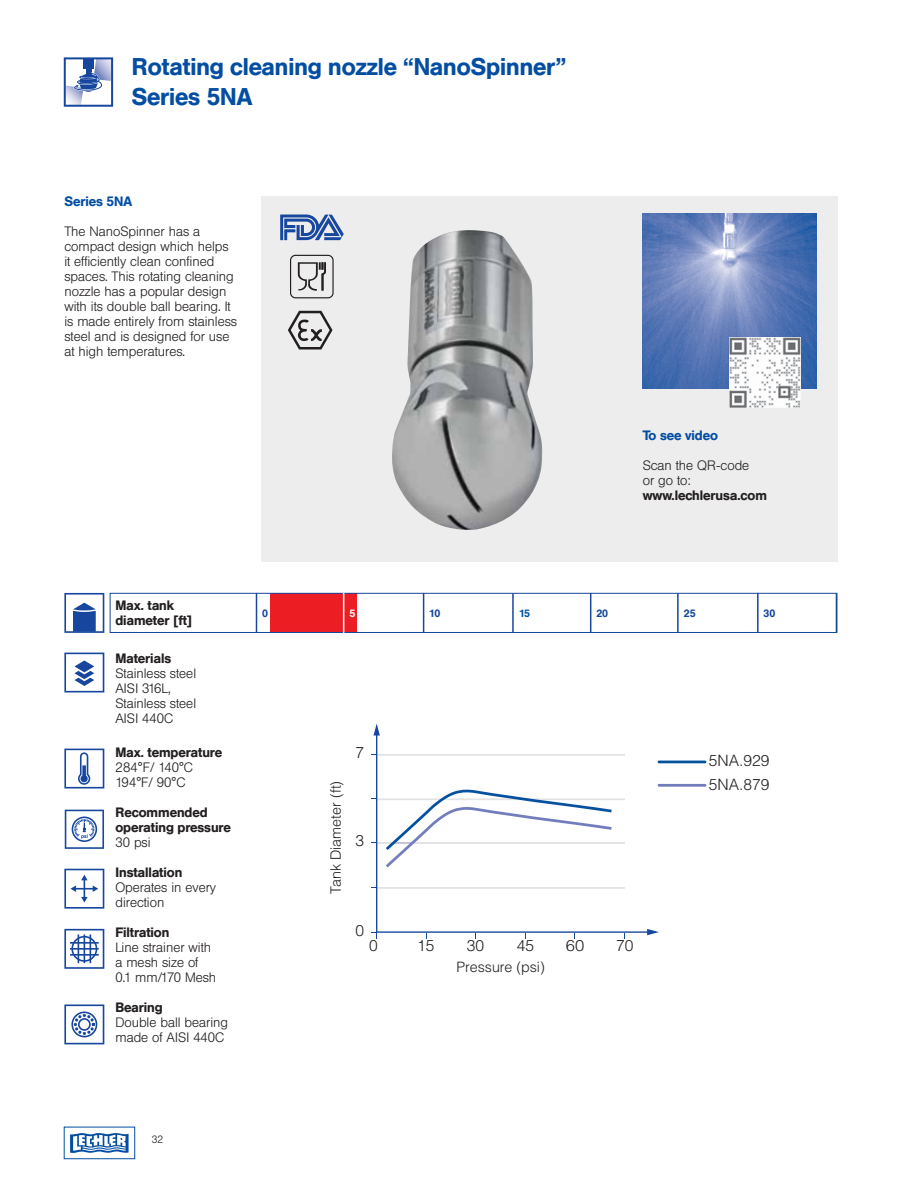
<style>
.page{position:relative;width:918px;height:1188px;background:#fff}
.page>*{position:absolute;margin:0;border:0;box-sizing:border-box;transform-origin:0 0}
.t1{font:500 24px/30px "Helvetica BQ";color:#034ea2}
.t2{font:300 15.6px/23.4px "Helvetica LT Std";color:#231f20}
.t3{font:300 15.6px "Helvetica LT Std";color:#231f20;scale:1.06 1}
.t4{font:300 14.25px "Helvetica LT Std";color:#231f20}
.t5{font:300 13.5px/15px "Helvetica BQ";color:#231f20}
.t6{font:500 13.5px/15px "Helvetica BQ";color:#231f20}
.t7{font:500 13.5px "Helvetica BQ";color:#034ea2}
.t8{font:500 10.5px "Helvetica BQ";color:#17479e}
.t9{font:300 10.5px "Helvetica BQ";color:#231f20}
.t10{font:500 10.5px "Helvetica BQ";color:#00539f}
.t11{font:500 10.5px "Helvetica BQ";color:#fff}
</style>
<div class="page">
<div style="left:64px;top:1127px;width:71px;height:32px;border:1px solid #034ea2"></div>
<svg style="left:70px;top:1133px;width:59px;height:20px"></svg>
<div style="left:262px;top:196px;width:575px;height:366px;background:#ededee"></div>
<img style="left:642px;top:214px;width:174px;height:174px">
<img style="left:392px;top:230px;width:150px;height:300px">
<svg style="left:64px;top:653px;width:40px;height:39px"></svg>
<svg style="left:64px;top:869px;width:40px;height:40px"></svg>
<svg style="left:64px;top:749px;width:40px;height:40px"></svg>
<svg style="left:64px;top:929px;width:40px;height:40px"></svg>
<hr style="left:70px;top:954px;width:29px;height:2px;background:#16469e">
<hr style="left:70px;top:948px;width:29px;height:2px;background:#16469e">
<hr style="left:70px;top:942px;width:29px;height:2px;background:#16469e">
<svg style="left:65px;top:810px;width:39px;height:39px"></svg>
<svg style="left:64px;top:1005px;width:40px;height:39px"></svg>
<div style="left:71px;top:1012px;width:26px;height:25px;border:2px solid #16469e;border-radius:50%"></div>
<div style="left:78px;top:1018px;width:13px;height:13px;border:2px solid #16469e;border-radius:50%"></div>
<div style="left:74px;top:1014px;width:21px;height:21px;border:3px dashed #16469e;border-radius:50%"></div>
<div style="left:290px;top:255px;width:44px;height:43px;border:1px solid #231f20;border-radius:5px"></div>
<svg style="left:298px;top:262px;width:28px;height:29px"></svg>
<img style="left:730px;top:338px;width:70px;height:70px">
<svg style="left:64px;top:57px;width:49px;height:50px"></svg>
<div style="left:83px;top:59px;width:11px;height:9px;background:#16469e"></div>
<div style="left:271px;top:593px;width:86px;height:40px;background:#ed1d24"></div>
<hr style="left:256px;top:593px;width:1px;height:40px;background:#17479e">
<hr style="left:423px;top:593px;width:1px;height:40px;background:#17479e">
<hr style="left:590px;top:593px;width:1px;height:40px;background:#17479e">
<svg style="left:64px;top:593px;width:40px;height:40px"></svg>
<div style="left:110px;top:593px;width:727px;height:40px;border:1px solid #17479e"></div>
<hr style="left:757px;top:593px;width:2px;height:40px;background:#17479e">
<svg style="left:280px;top:215px;width:64px;height:25px"></svg>
<hr style="left:343px;top:593px;width:1px;height:40px;background:#fff">
<hr style="left:512px;top:593px;width:2px;height:39px;background:#17479e">
<hr style="left:677px;top:593px;width:2px;height:40px;background:#17479e">
<hr style="left:836px;top:593px;width:1px;height:39px;background:#17479e">
<svg style="left:376px;top:736px;width:271px;height:197px"></svg>
<svg style="left:647px;top:929px;width:12px;height:6px"></svg>
<svg style="left:374px;top:724px;width:6px;height:12px"></svg>
<svg style="left:371px;top:932px;width:6px;height:7px"></svg>
<svg style="left:386px;top:790px;width:226px;height:77px"></svg>
<hr style="left:659px;top:761px;width:46px;height:2px;background:#04519d">
<hr style="left:659px;top:784px;width:46px;height:3px;background:#717dba">
<svg style="left:288px;top:311px;width:45px;height:39px"></svg>
<h1 class="t1" style="left:132px;top:52px;width:436px">Rotating cleaning nozzle “NanoSpinner”<br>Series 5NA</h1>
<p class="t7" style="left:64px;top:194px;width:69px">Series 5NA</p>
<p class="t5" style="left:64px;top:224px;width:174px">The NanoSpinner has a compact design which helps it efficiently clean confined spaces. This rotating cleaning nozzle has a popular design with its double ball bearing. It is made entirely from stainless steel and is designed for use at high temperatures.</p>
<p class="t7" style="left:643px;top:428px;width:77px">To see video</p>
<p class="t5" style="left:643px;top:458px;width:108px">Scan the QR-code or go to:</p>
<p class="t6" style="left:643px;top:488px;width:126px">www.lechlerusa.com</p>
<p class="t6" style="left:115px;top:598px;width:78px">Max. tank diameter [ft]</p>
<p class="t11" style="left:349px;top:607px;width:7px">5</p>
<p class="t10" style="left:519px;top:607px;width:13px">15</p>
<p class="t8" style="left:684px;top:607px;width:13px">25</p>
<p class="t8" style="left:764px;top:607px;width:13px">30</p>
<p class="t8" style="left:262px;top:607px;width:7px">0</p>
<p class="t8" style="left:429px;top:607px;width:13px">10</p>
<p class="t8" style="left:596px;top:607px;width:13px">20</p>
<p class="t6" style="left:115px;top:651px;width:57px">Materials</p>
<p class="t5" style="left:115px;top:666px;width:82px">Stainless steel<br>AISI 316L,<br>Stainless steel<br>AISI 440C</p>
<p class="t6" style="left:115px;top:745px;width:108px">Max. temperature</p>
<p class="t5" style="left:115px;top:760px;width:79px">284°F/ 140°C<br>194°F/ 90°C</p>
<p class="t6" style="left:115px;top:805px;width:117px">Recommended operating pressure</p>
<p class="t5" style="left:115px;top:835px;width:37px">30 psi</p>
<p class="t6" style="left:115px;top:865px;width:68px">Installation</p>
<p class="t5" style="left:115px;top:880px;width:102px">Operates in every direction</p>
<p class="t6" style="left:115px;top:925px;width:55px">Filtration</p>
<p class="t5" style="left:115px;top:940px;width:102px">Line strainer with a mesh size of<br>0.1 mm/170 Mesh</p>
<p class="t6" style="left:115px;top:1000px;width:49px">Bearing</p>
<p class="t5" style="left:115px;top:1015px;width:114px">Double ball bearing made of AISI 440C</p>
<p class="t9" style="left:152px;top:1134px;width:13px">32</p>
<p class="t4" style="left:327px;top:894px;width:114px;rotate:-90deg">Tank Diameter (ft)</p>
<p class="t2" style="left:355px;top:741px;width:10px">7</p>
<p class="t2" style="left:355px;top:829px;width:10px">3</p>
<p class="t2" style="left:355px;top:918px;width:10px">0</p>
<p class="t2" style="left:369px;top:933px;width:10px">0</p>
<p class="t2" style="left:417px;top:933px;width:19px">15</p>
<p class="t2" style="left:467px;top:933px;width:19px">30</p>
<p class="t2" style="left:517px;top:933px;width:19px">45</p>
<p class="t2" style="left:616px;top:933px;width:19px">70</p>
<p class="t3" style="left:566px;top:935px;width:19px">60</p>
<p class="t4" style="left:457px;top:958px;width:90px">Pressure (psi)</p>
<p class="t2" style="left:709px;top:749px;width:62px">5NA.929<br>5NA.879</p>
</div>
